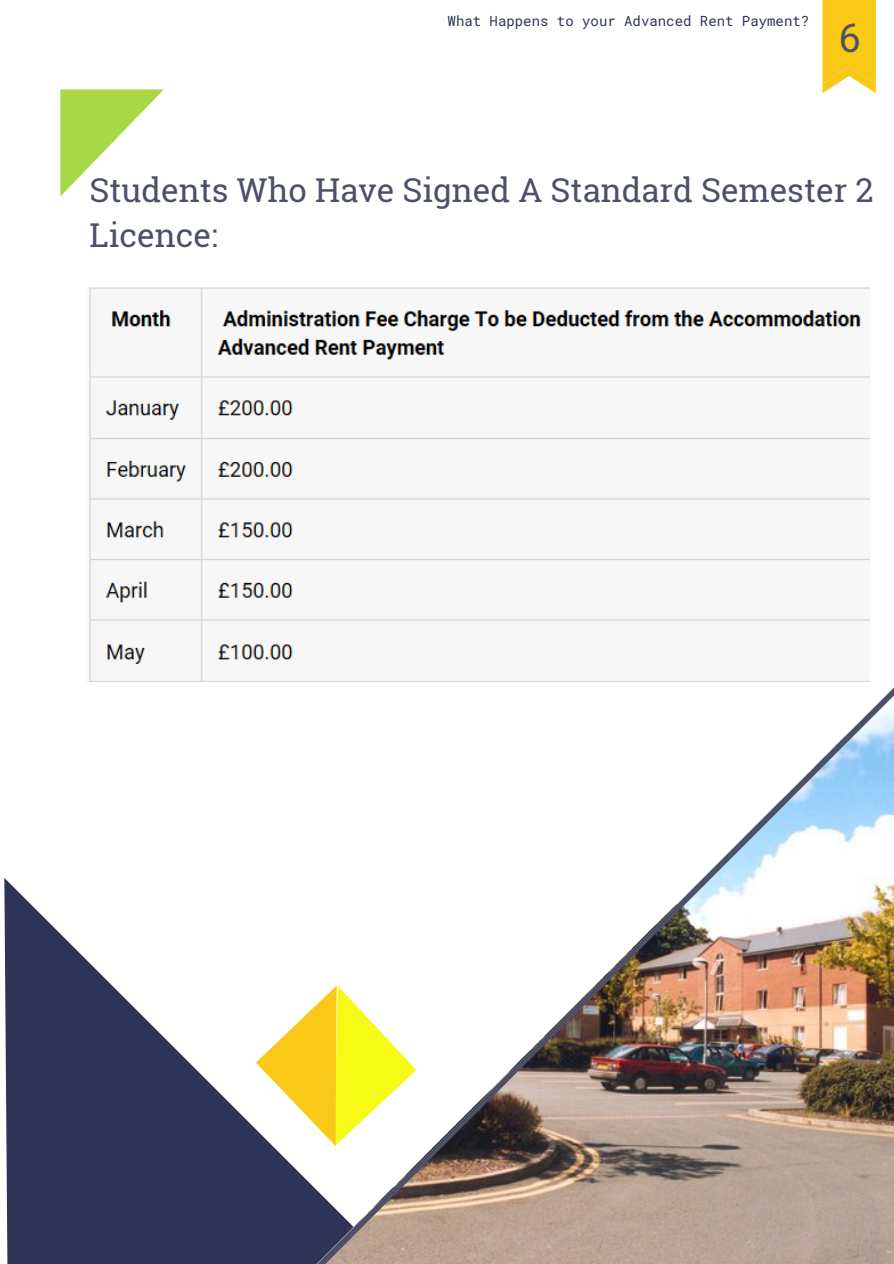
<style>
.page{position:relative;width:894px;height:1264px;background:#fff}
.page>*{position:absolute;margin:0;border:0;box-sizing:border-box;transform-origin:0 0}
.t1{font:39.6px "Roboto Mono";color:#4d5168}
.t2{font:32.85px/45px "Roboto Slab";color:#4d5168}
.t3{font:13.95px "Roboto Mono";color:#2e3457}
</style>
<div class="page">
<svg style="left:4px;top:878px;width:96px;height:385px;background:#4d5270"></svg>
<img style="left:100px;top:618px;width:793px;height:645px">
<svg style="left:60px;top:89px;width:104px;height:107px"></svg>
<svg style="left:822px;top:0;width:53px;height:93px;background:#facd2e"></svg>
<svg style="left:256px;top:985px;width:160px;height:161px"></svg>
<img style="left:89px;top:288px;width:779px;height:393px">
<p class="t3" style="left:447px;top:12px;width:363px">What Happens to your Advanced Rent Payment?</p>
<p class="t1" style="left:838px;top:11px;width:25px">6</p>
<p class="t2" style="left:89px;top:166px;width:785px">Students Who Have Signed A Standard Semester 2<br>Licence:</p>
</div>
